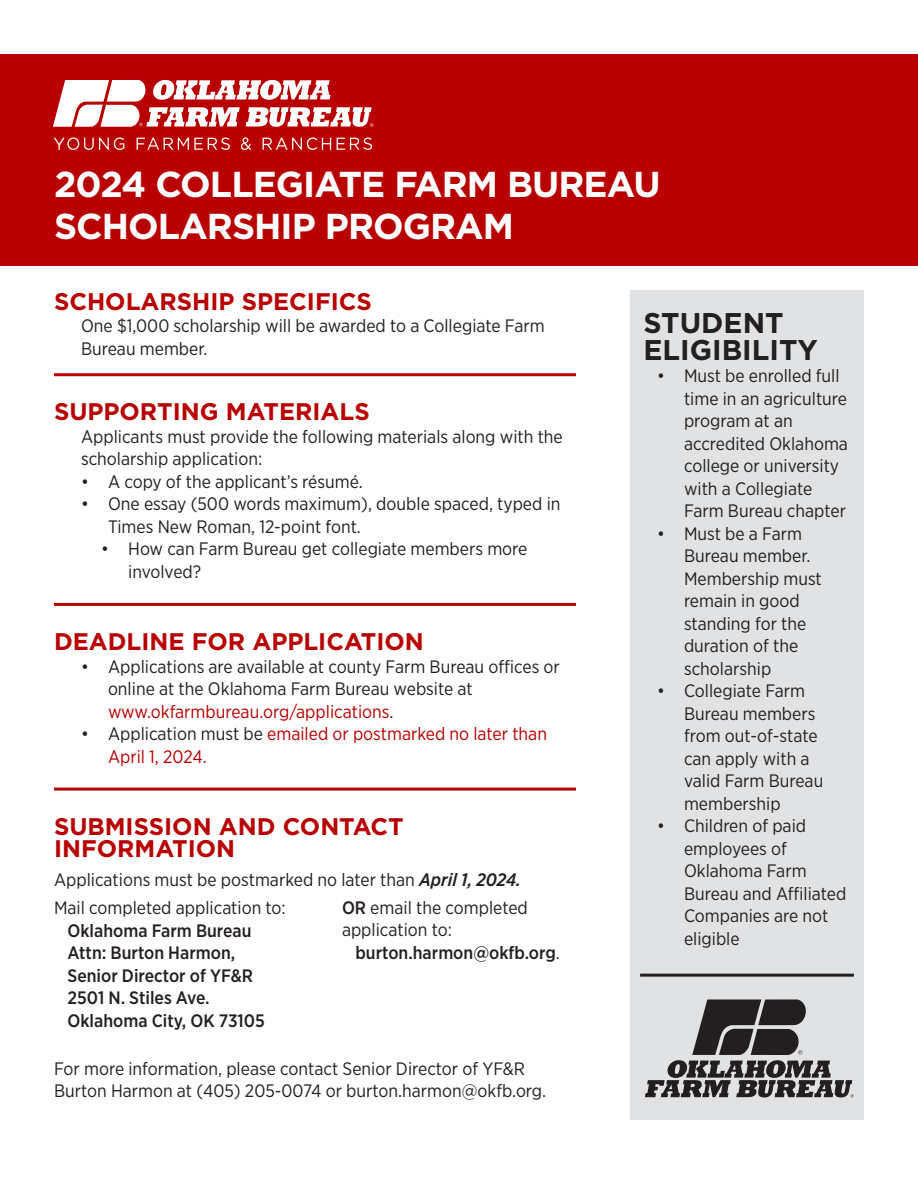
<style>
.page{position:relative;width:918px;height:1188px;background:#fff}
.page>*{position:absolute;margin:0;border:0;box-sizing:border-box;transform-origin:0 0}
.t1{font:700 36px "Gotham";letter-spacing:-.025em;color:#fff}
.Headings_White{font:700 28.5px "Gotham";color:#231f20}
.Headings{font:700 24px/22.5px "Gotham";color:#b80000}
.Body_Text{font:18px/22.5px "Gotham Narrow";color:#231f20}
.Body_Text-2{font:500 18px/22.5px "Gotham Narrow";color:#231f20}
.Body_Text-3{font:18px/22.5px "Gotham Narrow";color:#b80000}
.Body_Text_White{font:18px "Gotham Narrow";color:#231f20}
.s1{color:#231f20}
.s2{font-weight:500;font-style:italic}
.s3{font-weight:500}
.s4{font-weight:400}
</style>
<div class="page">
<div style="left:0;top:54px;width:918px;height:211px;background:#b80000"></div>
<svg style="left:53px;top:80px;width:320px;height:47px"></svg>
<svg style="left:54px;top:137px;width:318px;height:13px"></svg>
<div style="left:630px;top:291px;width:234px;height:829px;background:#e1e2e4"></div>
<hr style="left:54px;top:373px;width:522px;height:3px;background:#b80000">
<hr style="left:54px;top:603px;width:522px;height:3px;background:#b80000">
<hr style="left:54px;top:788px;width:522px;height:3px;background:#b80000">
<hr style="left:640px;top:974px;width:214px;height:3px;background:#231f20">
<svg style="left:645px;top:999px;width:209px;height:98px"></svg>
<p class="t1" style="left:54px;top:161px;width:608px">2024 COLLEGIATE FARM BUREAU</p>
<p class="t1" style="left:54px;top:203px;width:462px">SCHOLARSHIP PROGRAM</p>
<p class="Headings" style="left:54px;top:290px;width:319px">SCHOLARSHIP SPECIFICS</p>
<p class="Body_Text" style="left:81px;top:314px;width:465px">One $1,000 scholarship will be awarded to a Collegiate Farm<br>Bureau member.</p>
<p class="Headings_White" style="left:644px;top:304px;width:142px">STUDENT</p>
<p class="Headings_White" style="left:644px;top:331px;width:176px">ELIGIBILITY</p>
<p class="Body_Text" style="left:684px;top:364px;width:165px;text-indent:-27px">• Must be enrolled full time in an agriculture program at an accredited Oklahoma college or university with a Collegiate<br>Farm Bureau chapter</p>
<p class="Body_Text" style="left:684px;top:522px;width:139px;text-indent:-27px">• Must be a Farm<br>Bureau member.<br>Membership must remain in good standing for the duration of the scholarship</p>
<p class="Body_Text" style="left:684px;top:679px;width:141px;text-indent:-27px">• Collegiate Farm<br>Bureau members from out-of-state can apply with a valid Farm Bureau membership</p>
<p class="Body_Text" style="left:684px;top:814px;width:164px;text-indent:-27px">• Children of paid employees of<br>Oklahoma Farm<br>Bureau and Affiliated<br>Companies are not eligible</p>
<p class="Headings" style="left:54px;top:401px;width:317px">SUPPORTING MATERIALS</p>
<p class="Body_Text" style="left:81px;top:425px;width:483px">Applicants must provide the following materials along with the scholarship application:</p>
<p class="Body_Text" style="left:81px;top:470px;width:283px">• A copy of the applicant’s résumé.</p>
<p class="Body_Text" style="left:108px;top:492px;width:454px;text-indent:-27px">• One essay (500 words maximum), double spaced, typed in<br>Times New Roman, 12-point font.</p>
<p class="Body_Text" style="left:128px;top:537px;width:401px;text-indent:-27px">• How can Farm Bureau get collegiate members more involved?</p>
<p class="Headings" style="left:54px;top:630px;width:371px">DEADLINE FOR APPLICATION</p>
<p class="Body_Text" style="left:108px;top:655px;width:453px;text-indent:-27px">• Applications are available at county Farm Bureau offices or online at the Oklahoma Farm Bureau website at</p>
<p class="Body_Text-3" style="left:108px;top:700px;width:287px">www.okfarmbureau.org/applications<span class="s1">.</span></p>
<p class="Body_Text-3" style="left:108px;top:722px;width:441px;text-indent:-27px"><span class="s1">• Application must be</span> emailed or postmarked no later than<br>April 1, 2024.</p>
<p class="Headings" style="left:54px;top:815px;width:351px">SUBMISSION AND CONTACT<br>INFORMATION</p>
<p class="Body_Text_White" style="left:54px;top:868px;width:468px">Applications must be postmarked no later than <span class="s2">April 1, 2024.</span></p>
<p class="Body_Text" style="left:342px;top:896px;width:187px"><span class="s3">OR</span> email the completed application to:</p>
<p class="Body_Text-2" style="left:356px;top:941px;width:206px">burton.harmon@okfb.org<span class="s4">.</span></p>
<p class="Body_Text" style="left:54px;top:896px;width:233px">Mail completed application to:</p>
<p class="Body_Text-2" style="left:68px;top:919px;width:186px">Oklahoma Farm Bureau</p>
<p class="Body_Text-2" style="left:68px;top:942px;width:187px">Attn: Burton Harmon,<br>Senior Director of YF&amp;R</p>
<p class="Body_Text-2" style="left:68px;top:987px;width:144px">2501 N. Stiles Ave.</p>
<p class="Body_Text-2" style="left:68px;top:1009px;width:199px">Oklahoma City, OK 73105</p>
<p class="Body_Text" style="left:54px;top:1057px;width:494px">For more information, please contact Senior Director of YF&amp;R<br>Burton Harmon at (405) 205-0074 or burton.harmon@okfb.org.</p>
</div>
